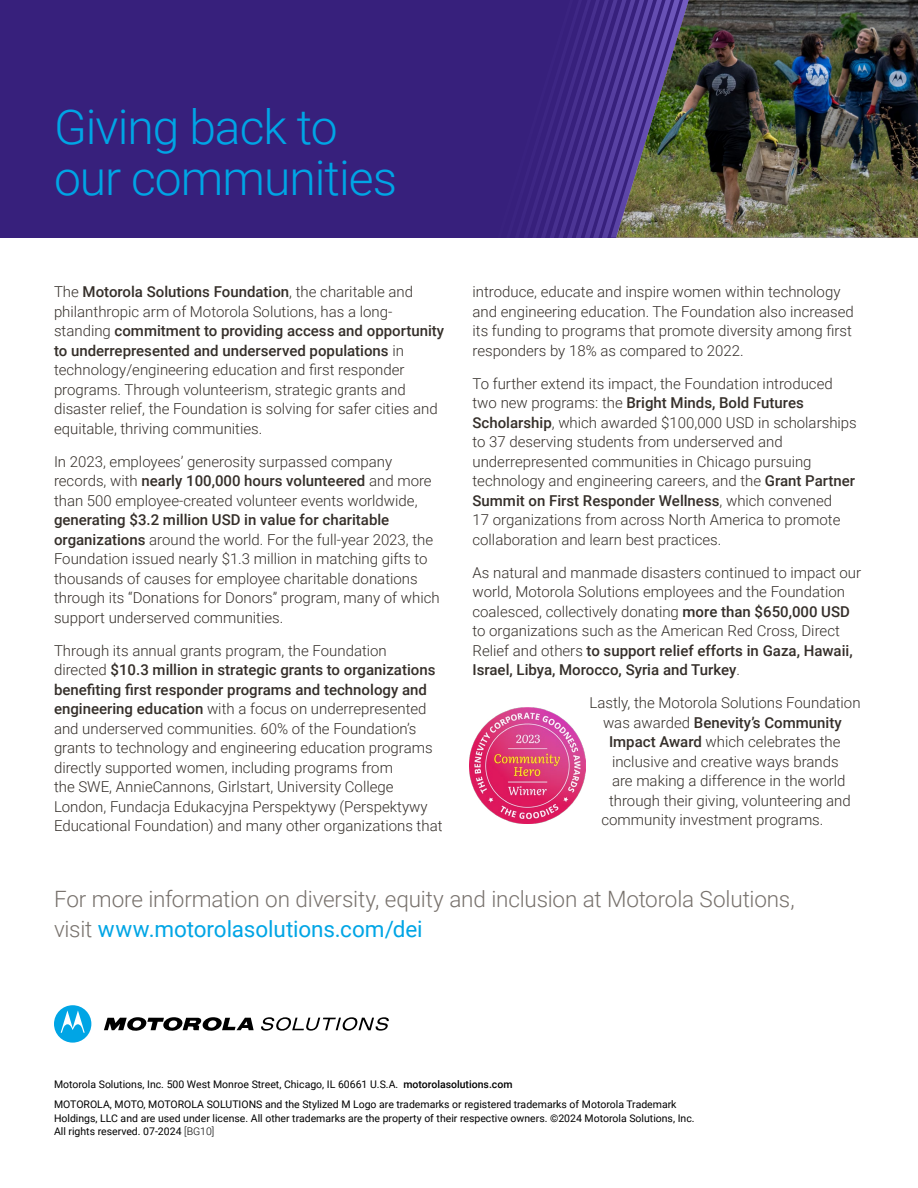
<style>
.page{position:relative;width:918px;height:1188px;background:#fff}
.page>*{position:absolute;margin:0;border:0;box-sizing:border-box;transform-origin:0 0}
.t1{font:300 48px/51px "Roboto";letter-spacing:-.02em;color:#00a5e5}
.t2{font:300 22.5px/30px "Roboto";letter-spacing:-.01em;color:#78726d}
.t3{font:300 15px/19.5px "Roboto";color:#352f2a}
.t4{font:500 15px "Roboto";color:#352f2a}
.t5{font:10.5px/20.2px "Roboto";color:#000}
.s1{font-weight:500}
.s2{font-weight:300}
.s3{font-weight:400;color:#00a5e5}
</style>
<div class="page">
<div style="left:0;top:0;width:918px;height:238px;background:#37207c"></div>
<img style="left:729px;top:0;width:189px;height:238px">
<svg style="left:720px;top:0;width:9px;height:238px;background:#3b3331"></svg>
<img style="left:711px;top:0;width:9px;height:238px">
<img style="left:702px;top:0;width:9px;height:238px">
<img style="left:693px;top:0;width:9px;height:238px">
<img style="left:684px;top:0;width:9px;height:238px">
<img style="left:676px;top:0;width:8px;height:238px">
<img style="left:667px;top:0;width:9px;height:238px">
<svg style="left:658px;top:0;width:9px;height:238px;background:#5a5b5e"></svg>
<svg style="left:649px;top:0;width:9px;height:238px"></svg>
<svg style="left:640px;top:0;width:9px;height:238px"></svg>
<svg style="left:631px;top:0;width:9px;height:238px"></svg>
<svg style="left:622px;top:0;width:9px;height:238px"></svg>
<svg style="left:532px;top:0;width:90px;height:238px"></svg>
<img style="left:470px;top:707px;width:115px;height:116px">
<div style="left:54px;top:1005px;width:37px;height:38px;background:#00a5e5;border-radius:50%"></div>
<svg style="left:61px;top:1011px;width:24px;height:22px"></svg>
<svg style="left:104px;top:1017px;width:150px;height:14px"></svg>
<svg style="left:261px;top:1017px;width:128px;height:14px"></svg>
<h1 class="t1" style="left:54px;top:100px;width:344px">Giving back to our communities</h1>
<p class="t3" style="left:54px;top:282px;width:392px">The <span class="s1">Motorola Solutions Foundation</span>, the charitable and philanthropic arm of Motorola Solutions, has a long&shy;standing <span class="s1">commitment to providing access and opportunity to underrepresented and underserved populations</span> in technology/engineering education and first responder programs. Through volunteerism, strategic grants and disaster relief, the Foundation is solving for safer cities and equitable, thriving communities.</p>
<p class="t3" style="left:54px;top:451px;width:379px">In 2023, employees’ generosity surpassed company records, with <span class="s1">nearly 100,000 hours volunteered</span> and more than 500 employee-created volunteer events worldwide,</p>
<p class="t3" style="left:54px;top:510px;width:387px"><span class="s1">generating $3.2 million USD in value for charitable organizations</span> around the world. For the full-year 2023, the Foundation issued nearly $1.3 million in matching gifts to thousands of causes for employee charitable donations through its “Donations for Donors” program, many of which support underserved communities.</p>
<p class="t3" style="left:54px;top:640px;width:390px">Through its annual grants program, the Foundation directed <span class="s1">$10.3 million in strategic grants to organizations benefiting first responder programs and technology and engineering education</span> with a focus on underrepresented and underserved communities. 60% of the Foundation’s grants to technology and engineering education programs directly supported women, including programs from<br>the SWE, AnnieCannons, Girlstart, University College London, Fundacja Edukacyjna Perspektywy (Perspektywy Educational Foundation) and many other organizations that</p>
<p class="t3" style="left:472px;top:282px;width:383px">introduce, educate and inspire women within technology and engineering education. The Foundation also increased its funding to programs that promote diversity among first responders by 18% as compared to 2022.</p>
<p class="t3" style="left:472px;top:373px;width:386px">To further extend its impact, the Foundation introduced two new programs: the <span class="s1">Bright Minds, Bold Futures Scholarship</span>, which awarded $100,000 USD in scholarships to 37 deserving students from underserved and underrepresented communities in Chicago pursuing technology and engineering careers, and the <span class="s1">Grant Partner Summit on First Responder Wellness</span>, which convened<br>17 organizations from across North America to promote collaboration and learn best practices.</p>
<p class="t3" style="left:472px;top:562px;width:390px">As natural and manmade disasters continued to impact our world, Motorola Solutions employees and the Foundation coalesced, collectively donating <span class="s1">more than $650,000 USD </span>to organizations such as the American Red Cross, Direct Relief and others <span class="s1">to support relief efforts in Gaza, Hawaii, Israel, Libya, Morocco, Syria and Turkey</span>.</p>
<p class="t3" style="left:590px;top:693px;width:273px">Lastly, the Motorola Solutions Foundation</p>
<p class="t4" style="left:603px;top:712px;width:240px"><span class="s2">was awarded</span> Benevity’s Community</p>
<p class="t3" style="left:609px;top:732px;width:233px"><span class="s1">Impact Award</span> which celebrates the</p>
<p class="t3" style="left:612px;top:751px;width:228px">inclusive and creative ways brands</p>
<p class="t3" style="left:612px;top:771px;width:235px">are making a difference in the world</p>
<p class="t3" style="left:609px;top:790px;width:243px">through their giving, volunteering and</p>
<p class="t3" style="left:602px;top:810px;width:223px">community investment programs.</p>
<h2 class="t2" style="left:54px;top:883px;width:742px">For more information on diversity, equity and inclusion at Motorola Solutions, visit <span class="s3">www.motorolasolutions.com/dei</span></h2>
<p class="t5" style="left:54px;top:1074px;width:624px">Motorola Solutions, Inc. 500 West Monroe Street, Chicago, IL 60661 U.S.A. <span class="s1">motorolasolutions.com<br></span>MOTOROLA, MOTO, MOTOROLA SOLUTIONS and the Stylized M Logo are trademarks or registered trademarks of Motorola Trademark</p>
<p class="t5" style="left:54px;top:1111px;width:642px;line-height:13.5px">Holdings, LLC and are used under license. All other trademarks are the property of their respective owners. ©2024 Motorola Solutions, Inc.<br>All rights reserved. 07-2024 <span class="s2">[BG10]</span></p>
</div>
